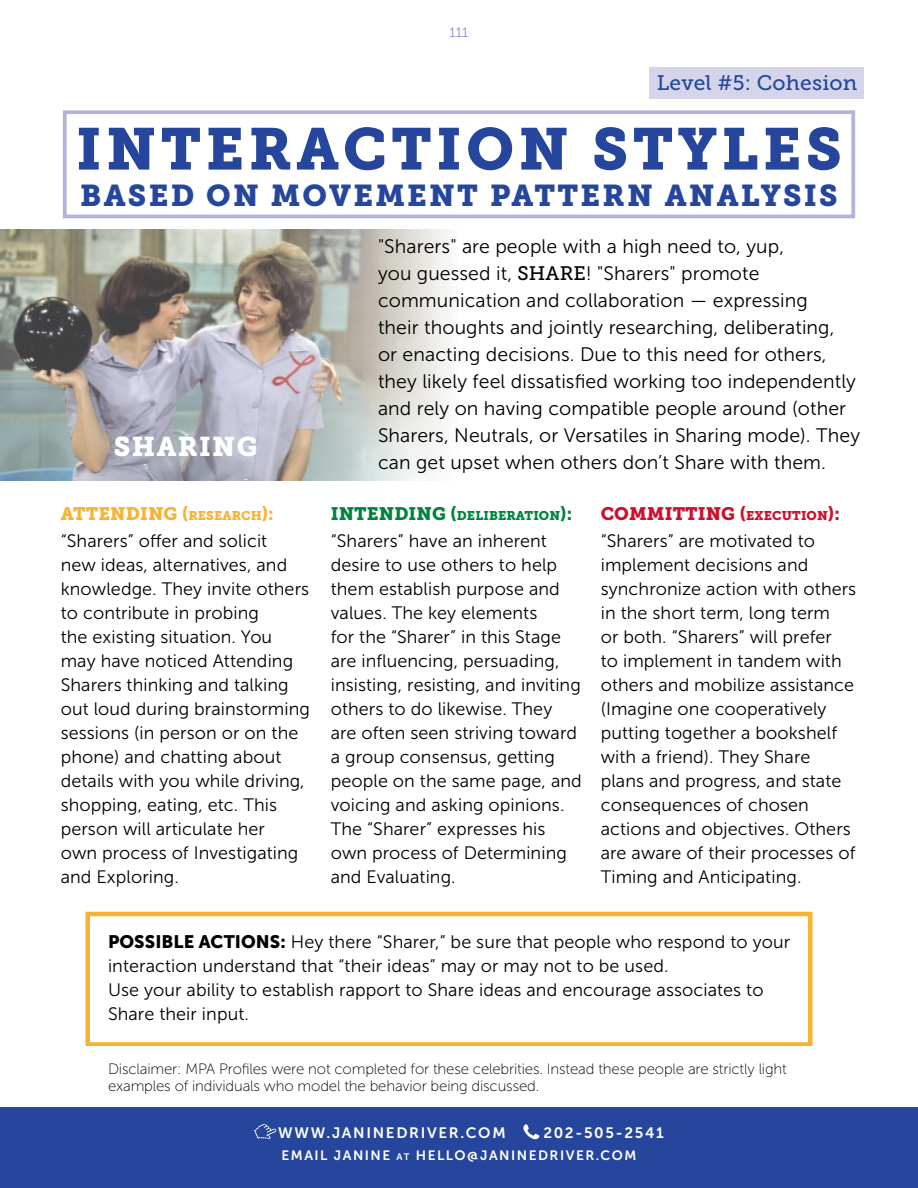
<style>
.page{position:relative;width:918px;height:1188px;background:#fff}
.page>*{position:absolute;margin:0;border:0;box-sizing:border-box;transform-origin:0 0}
.CTA{font:58.5px "Museo Slab 900";letter-spacing:.075em;color:#25469c}
.CTA-2{font:30px "Museo Slab 900";letter-spacing:.075em;color:#25469c}
.Interaction_Style_he{font:27px "Museo Slab 900";letter-spacing:.05em;color:#fff}
.Level___Labels{font:21px "Museo Slab 500";letter-spacing:.01em;color:#25469c}
.Interaction_Styles_d{font:19.5px/27px "Museo Sans 300";letter-spacing:.005em;color:#000}
.Interaction_Styles_b{font:18px/24px "Museo Sans 300";letter-spacing:.005em;color:#000}
.Int_Styles_Possible{font:18px/24px "Museo Sans 300";letter-spacing:.005em;color:#000}
.Interaction_Styles_b-2{font:18px "Museo Slab 900";letter-spacing:.005em;color:#00833e}
.Interaction_Styles_b-3{font:18px "Museo Slab 900";letter-spacing:.005em;color:#ce0e2d}
.Interaction_Styles_b-4{font:18px "Museo Slab 900";letter-spacing:.005em;color:#f6b333}
.Asterisk_Note{font:15px/16.5px "Museo Sans 100";letter-spacing:-.01em;color:#000}
.t1{font:15px "Museo Sans 700";letter-spacing:.11em;color:#fff}
.t2{font:13.5px "Museo Sans 700";letter-spacing:.11em;color:#fff}
.t3{font:13.5px "Museo Sans 300";color:#888cc4}
.s1{font-family:"Museo Slab 500"}
.s2{font-size:12.6px}
.s3{font-family:"Museo Sans 900"}
.s4{font-size:9.45px}
</style>
<div class="page">
<img style="left:0;top:230px;width:449px;height:250px">
<div style="left:63px;top:110px;width:792px;height:108px;border:4px solid #b1b3da"></div>
<div style="left:86px;top:912px;width:727px;height:135px;border:4px solid #f6b333"></div>
<div style="left:650px;top:68px;width:214px;height:31px;background:#d4d5eb"></div>
<div style="left:54px;top:1046px;width:810px;height:61px;background:#fff"></div>
<div style="left:0;top:1107px;width:918px;height:81px;background:#25469c"></div>
<svg style="left:254px;top:1124px;width:23px;height:15px"></svg>
<svg style="left:523px;top:1124px;width:16px;height:15px"></svg>
<p class="t3" style="left:449px;top:25px;width:21px">111</p>
<p class="Level___Labels" style="left:657px;top:71px;width:202px">Level #5: Cohesion</p>
<p class="CTA" style="left:76px;top:115px;width:767px">INTERACTION STYLES</p>
<p class="CTA-2" style="left:80px;top:178px;width:759px">BASED ON MOVEMENT PATTERN ANALYSIS</p>
<p class="Interaction_Styles_d" style="left:378px;top:233px;width:484px">"Sharers" are people with a high need to, yup,<br>you guessed it, <span class="s1">SHARE</span>! "Sharers" promote communication and collaboration — expressing<br>their thoughts and jointly researching, deliberating,<br>or enacting decisions. Due to this need for others, they likely feel dissatisfied working too independently and rely on having compatible people around (other Sharers, Neutrals, or Versatiles in Sharing mode). They can get upset when others don’t Share with them.</p>
<p class="Interaction_Styles_b-4" style="left:61px;top:503px;width:214px">ATTENDING (<span class="s2">RESEARCH</span>):</p>
<p class="Interaction_Styles_b" style="left:61px;top:529px;width:251px">“Sharers” offer and solicit<br>new ideas, alternatives, and knowledge. They invite others to contribute in probing<br>the existing situation. You may have noticed Attending<br>Sharers thinking and talking out loud during brainstorming sessions (in person or on the phone) and chatting about details with you while driving, shopping, eating, etc. This person will articulate her<br>own process of Investigating and Exploring.</p>
<p class="Interaction_Style_he" style="left:114px;top:431px;width:145px">SHARING</p>
<p class="Interaction_Styles_b-2" style="left:331px;top:503px;width:243px">INTENDING (<span class="s2">DELIBERATION</span>):</p>
<p class="Interaction_Styles_b" style="left:331px;top:529px;width:253px">“Sharers” have an inherent desire to use others to help them establish purpose and values. The key elements<br>for the “Sharer” in this Stage are influencing, persuading, insisting, resisting, and inviting others to do likewise. They are often seen striving toward a group consensus, getting people on the same page, and voicing and asking opinions.<br>The “Sharer” expresses his own process of Determining and Evaluating.</p>
<p class="Interaction_Styles_b-3" style="left:601px;top:503px;width:241px">COMMITTING (<span class="s2">EXECUTION</span>):</p>
<p class="Interaction_Styles_b" style="left:601px;top:529px;width:257px">“Sharers” are motivated to implement decisions and synchronize action with others in the short term, long term<br>or both. “Sharers” will prefer<br>to implement in tandem with others and mobilize assistance (Imagine one cooperatively putting together a bookshelf with a friend). They Share plans and progress, and state consequences of chosen actions and objectives. Others are aware of their processes of<br>Timing and Anticipating.</p>
<p class="Int_Styles_Possible" style="left:108px;top:930px;width:684px"><span class="s3">POSSIBLE ACTIONS:</span> Hey there “Sharer,” be sure that people who respond to your interaction understand that “their ideas” may or may not to be used.</p>
<p class="Int_Styles_Possible" style="left:108px;top:978px;width:657px">Use your ability to establish rapport to Share ideas and encourage associates to<br>Share their input.</p>
<p class="Asterisk_Note" style="left:108px;top:1061px;width:680px">Disclaimer: MPA Profiles were not completed for these celebrities. Instead these people are strictly light examples of individuals who model the behavior being discussed.</p>
<p class="t1" style="left:278px;top:1124px;width:229px">WWW.JANINEDRIVER.COM</p>
<p class="t1" style="left:543px;top:1124px;width:122px">202-505-2541</p>
<p class="t2" style="left:282px;top:1147px;width:356px">EMAIL JANINE <span class="s4">at</span> HELLO@JANINEDRIVER.COM</p>
</div>
